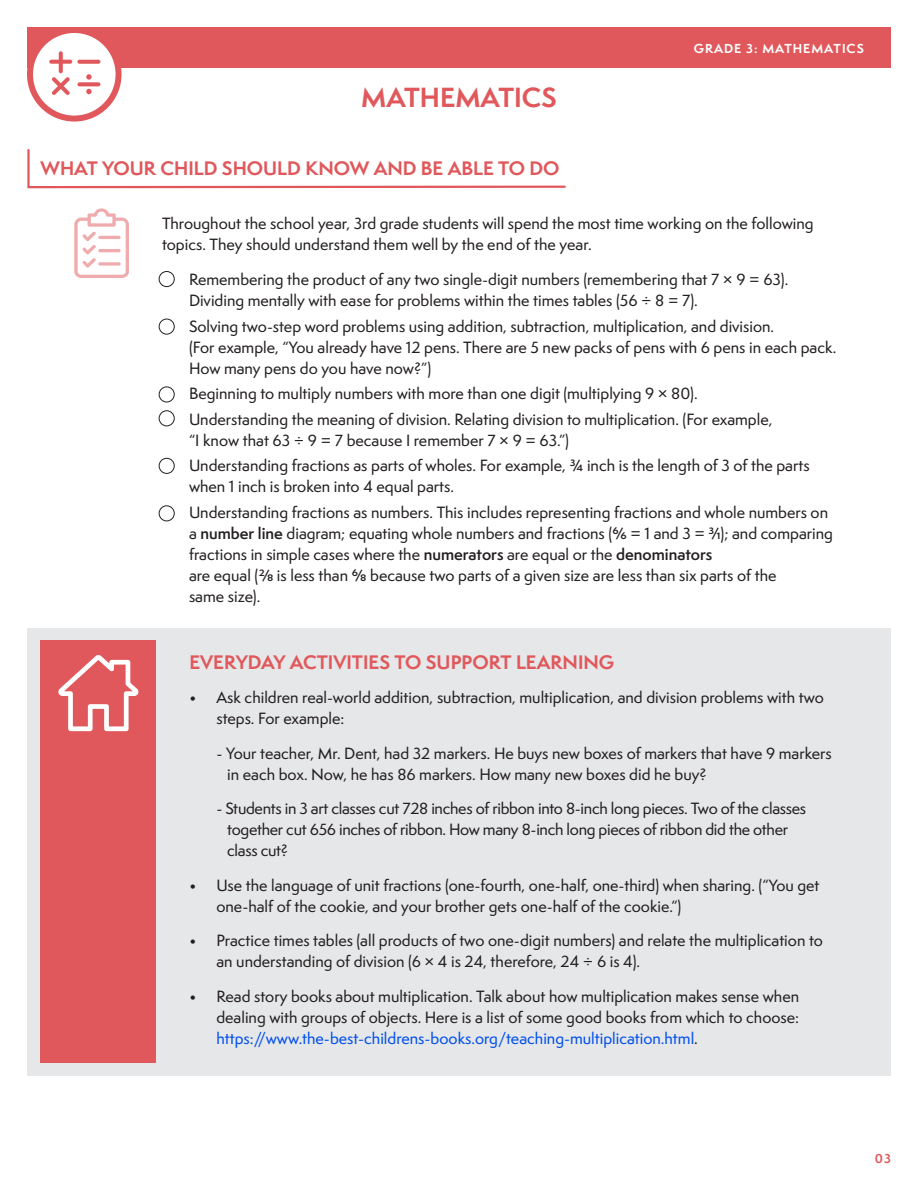
<style>
.page{position:relative;width:918px;height:1188px;background:#fff}
.page>*{position:absolute;margin:0;border:0;box-sizing:border-box;transform-origin:0 0}
.t1{font:700 25.5px "Semplicita Pro";color:#e0585b}
.t2{font:700 18px "Semplicita Pro";color:#e0585b}
.t3{font:500 15px/21px "Semplicita Pro";color:#231f20}
.t4{font:500 15px/21px "Semplicita Pro";letter-spacing:-.02em;color:#231f20}
.t5{font:700 12px "Semplicita Pro";letter-spacing:.08em;color:#fff}
.t6{font:700 12px "Semplicita Pro";color:#e0585b}
.s1{font-family:"Avant Garde"}
.s2{font-weight:600}
.s3{color:#004eee}
</style>
<div class="page">
<div style="left:27px;top:629px;width:864px;height:447px;background:#e6e7e9"></div>
<div style="left:40px;top:640px;width:116px;height:423px;background:#e0585b"></div>
<div style="left:27px;top:27px;width:864px;height:41px;background:#e0585b"></div>
<svg style="left:27px;top:149px;width:539px;height:40px"></svg>
<svg style="left:74px;top:208px;width:55px;height:70px"></svg>
<svg style="left:98px;top:262px;width:23px;height:4px"></svg>
<div style="left:159px;top:271px;width:16px;height:16px;border:1px solid #231f20;border-radius:50%"></div>
<div style="left:159px;top:319px;width:16px;height:16px;border:1px solid #231f20;border-radius:50%"></div>
<div style="left:159px;top:505px;width:16px;height:16px;border:1px solid #231f20;border-radius:50%"></div>
<div style="left:159px;top:387px;width:16px;height:15px;border:1px solid #231f20;border-radius:50%"></div>
<div style="left:159px;top:410px;width:16px;height:16px;border:1px solid #231f20;border-radius:50%"></div>
<div style="left:159px;top:458px;width:16px;height:16px;border:1px solid #231f20;border-radius:50%"></div>
<svg style="left:58px;top:655px;width:81px;height:76px"></svg>
<div style="left:30px;top:30px;width:89px;height:89px;background:#fff;border-radius:50%"></div>
<div style="left:27px;top:27px;width:95px;height:95px;border:6px solid #e0585b;border-radius:50%"></div>
<svg style="left:49px;top:51px;width:23px;height:44px"></svg>
<svg style="left:77px;top:60px;width:23px;height:4px"></svg>
<svg style="left:77px;top:82px;width:23px;height:4px"></svg>
<svg style="left:86px;top:74px;width:6px;height:6px"></svg>
<svg style="left:86px;top:89px;width:6px;height:5px"></svg>
<p class="t1" style="left:361px;top:79px;width:197px">MATHEMATICS</p>
<p class="t2" style="left:40px;top:155px;width:521px">WHAT YOUR CHILD SHOULD KNOW AND BE ABLE TO DO</p>
<p class="t5" style="left:694px;top:39px;width:172px">GRADE 3: MATHEMATICS</p>
<p class="t3" style="left:162px;top:213px;width:653px">Throughout the school year, 3rd grade students will spend the most time working on the following topics. They should understand them well by the end of the year.</p>
<p class="t3" style="left:189px;top:269px;width:601px;text-indent:-27px"><span class="s1">•</span> Remembering the product of any two single-digit numbers (remembering that 7 × 9 = 63).<br>Dividing mentally with ease for problems within the times tables (56 ÷ 8 = 7).</p>
<p class="t3" style="left:189px;top:315px;width:649px;text-indent:-27px"><span class="s1">•</span> Solving two-step word problems using addition, subtraction, multiplication, and division.<br>(For example, “You already have 12 pens. There are 5 new packs of pens with 6 pens in each pack.<br>How many pens do you have now?”)</p>
<p class="t3" style="left:162px;top:383px;width:537px"><span class="s1">•</span> Beginning to multiply numbers with more than one digit (multiplying 9 × 80).</p>
<p class="t3" style="left:189px;top:409px;width:585px;text-indent:-27px"><span class="s1">•</span> Understanding the meaning of division. Relating division to multiplication. (For example, “I know that 63 ÷ 9 = 7 because I remember 7 × 9 = 63.”)</p>
<p class="t3" style="left:189px;top:455px;width:622px;text-indent:-27px"><span class="s1">•</span> Understanding fractions as parts of wholes. For example, ¾ inch is the length of 3 of the parts when 1 inch is broken into 4 equal parts.</p>
<p class="t3" style="left:189px;top:502px;width:645px;text-indent:-27px"><span class="s1">•</span> Understanding fractions as numbers. This includes representing fractions and whole numbers on a <span class="s2">number line</span> diagram; equating whole numbers and fractions (6/6 = 1 and 3 = 3/1); and comparing fractions in simple cases where the <span class="s2">numerators</span> are equal or the <span class="s2">denominators<br></span>are equal (2/8 is less than 6/8 because two parts of a given size are less than six parts of the<br>same size).</p>
<p class="t2" style="left:189px;top:649px;width:426px">EVERYDAY ACTIVITIES TO SUPPORT LEARNING</p>
<p class="t3" style="left:216px;top:687px;width:609px;text-indent:-27px">• Ask children real-world addition, subtraction, multiplication, and division problems with two steps. For example:</p>
<p class="t3" style="left:227px;top:742px;width:606px;text-indent:-11px">- Your teacher, Mr. Dent, had 32 markers. He buys new boxes of markers that have 9 markers in each box. Now, he has 86 markers. How many new boxes did he buy?</p>
<p class="t4" style="left:227px;top:798px;width:581px;text-indent:-11px">- Students in 3 art classes cut 728 inches of ribbon into 8-inch long pieces. Two of the classes together cut 656 inches of ribbon. How many 8-inch long pieces of ribbon did the other class cut?</p>
<p class="t3" style="left:216px;top:874px;width:605px;text-indent:-27px">• Use the language of unit fractions (one-fourth, one-half, one-third) when sharing. (“You get one-half of the cookie, and your brother gets one-half of the cookie.”)</p>
<p class="t3" style="left:216px;top:930px;width:608px;text-indent:-27px">• Practice times tables (all products of two one-digit numbers) and relate the multiplication to an understanding of division (6 × 4 is 24, therefore, 24 ÷ 6 is 4).</p>
<p class="t3" style="left:216px;top:985px;width:584px;text-align:justify;text-indent:-27px">• Read story books about multiplication. Talk about how multiplication makes sense when dealing with groups of objects. Here is a list of some good books from which to choose: <span class="s3">https://www.the-best-childrens-books.org/teaching-multiplication.html</span>.</p>
<p class="t6" style="left:875px;top:1149px;width:18px">03</p>
</div>
